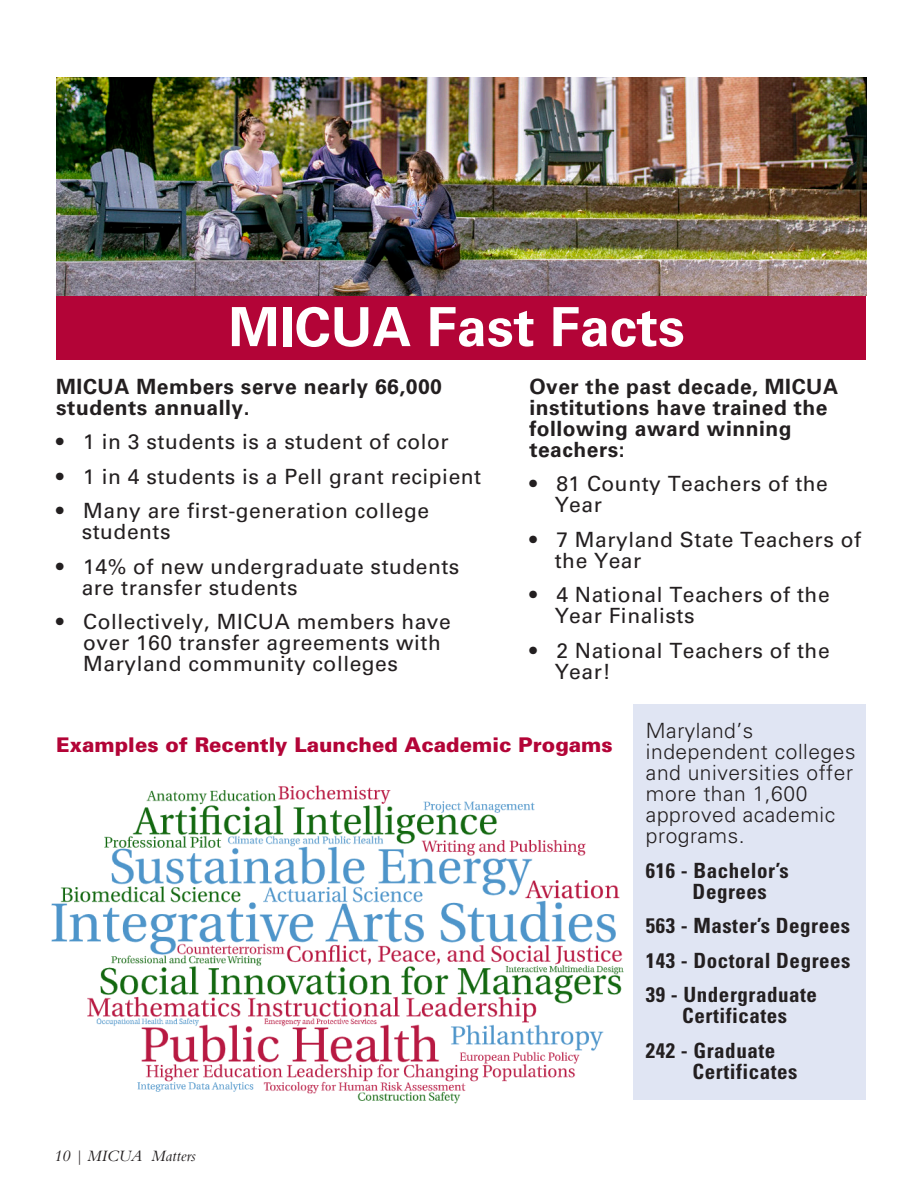
<style>
.page{position:relative;width:918px;height:1188px;background:#fff}
.page>*{position:absolute;margin:0;border:0;box-sizing:border-box;transform-origin:0 0}
.Company_Name{font:700 54px "Univers";color:#fff}
.t1{font:21px/21px "Univers";letter-spacing:.025em;color:#231f20}
.Body{font:700 21px/21px "Univers";letter-spacing:.025em;color:#231f20}
.Body-2{font:700 condensed 21px/21px "Univers LT Std";letter-spacing:.025em;color:#231f20}
.Body-3{font:300 21px/21px "Univers";letter-spacing:.025em;color:#231f20}
.Company_Name-2{font:900 20.25px "Univers";color:#b30437}
.t2{font:italic 16.5px "Bembo";color:#231f20}
</style>
<div class="page">
<img style="left:51px;top:785px;width:573px;height:319px">
<div style="left:633px;top:704px;width:233px;height:395px;background:#e0e5f3"></div>
<img style="left:56px;top:78px;width:810px;height:218px">
<div style="left:57px;top:296px;width:809px;height:64px;background:#b30437"></div>
<p class="Company_Name" style="left:229px;top:295px;width:458px">MICUA Fast Facts</p>
<p class="Body" style="left:56px;top:376px;width:387px">MICUA Members serve nearly 66,000 students annually.</p>
<p class="t1" style="left:56px;top:432px;width:394px">• 1 in 3 students is a student of color</p>
<p class="t1" style="left:56px;top:466px;width:426px">• 1 in 4 students is a Pell grant recipient</p>
<p class="t1" style="left:82px;top:501px;width:349px;text-indent:-25px">• Many are first-generation college students</p>
<p class="t1" style="left:82px;top:556px;width:379px;text-indent:-25px">• 14% of new undergraduate students are transfer students</p>
<p class="t1" style="left:83px;top:612px;width:369px;text-indent:-27px">• Collectively, MICUA members have over 160 transfer agreements with<br>Maryland community colleges</p>
<p class="Body" style="left:529px;top:376px;width:310px">Over the past decade, MICUA institutions have trained the following award winning teachers:</p>
<p class="t1" style="left:555px;top:474px;width:275px;text-indent:-25px">• 81 County Teachers of the<br>Year</p>
<p class="t1" style="left:555px;top:529px;width:308px;text-indent:-25px">• 7 Maryland State Teachers of the Year</p>
<p class="t1" style="left:555px;top:585px;width:276px;text-indent:-25px">• 4 National Teachers of the<br>Year Finalists</p>
<p class="t1" style="left:555px;top:640px;width:276px;text-indent:-25px">• 2 National Teachers of the<br>Year!</p>
<p class="Company_Name-2" style="left:56px;top:732px;width:558px">Examples of Recently Launched Academic Progams</p>
<p class="t2" style="left:53px;top:1146px;width:144px">10 | MICUA Matters</p>
<p class="Body-3" style="left:646px;top:720px;width:211px">Maryland’s independent colleges and universities offer more than 1,600 approved academic programs.</p>
<p class="Body-2" style="left:693px;top:859px;width:98px;text-indent:-47px">616 - Bachelor’s<br>Degrees</p>
<p class="Body-2" style="left:646px;top:915px;width:206px">563 - Master’s Degrees</p>
<p class="Body-2" style="left:646px;top:949px;width:206px">143 - Doctoral Degrees</p>
<p class="Body-2" style="left:646px;top:984px;width:173px;text-align:center">39 - Undergraduate<br>Certificates</p>
<p class="Body-2" style="left:693px;top:1039px;width:106px;text-indent:-47px">242 - Graduate<br>Certificates</p>
</div>
